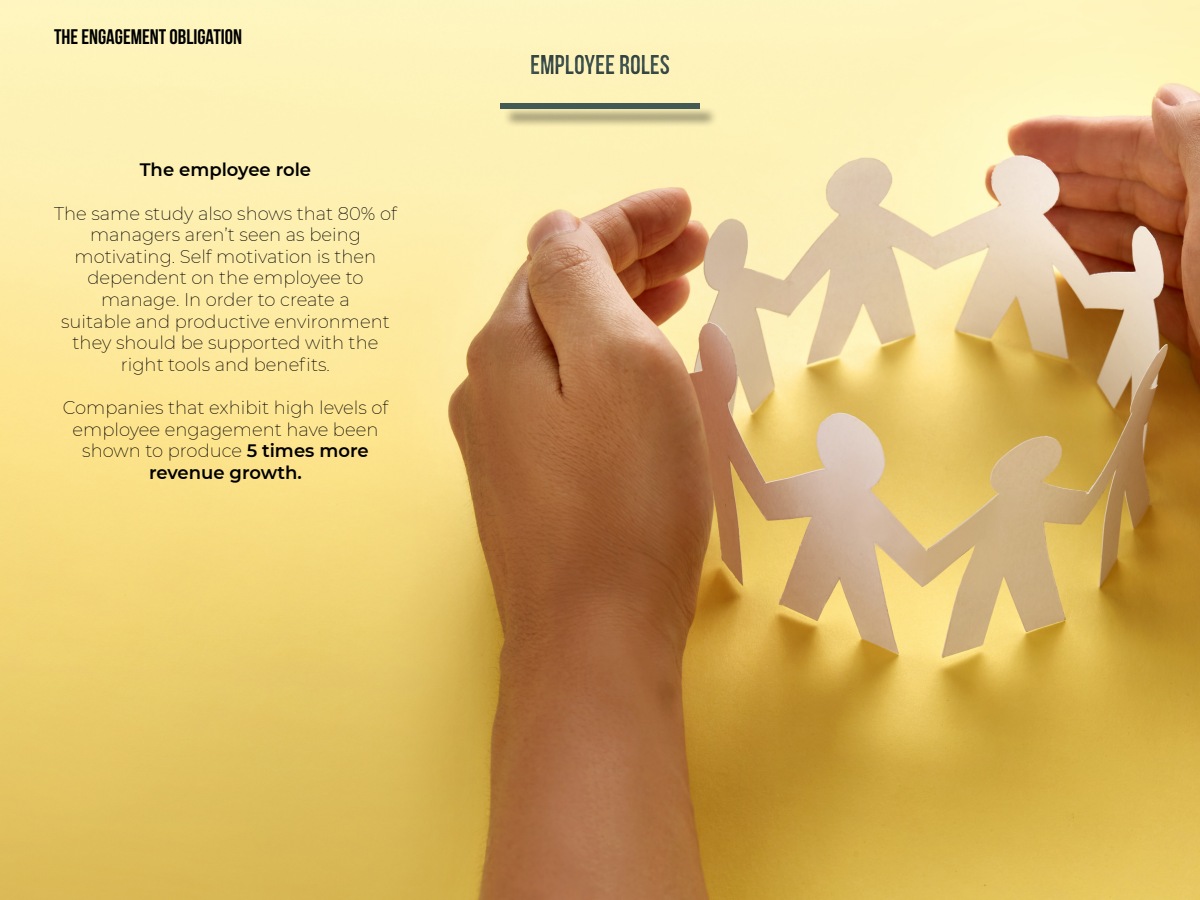
<style>
.page{position:relative;width:1200px;height:900px;background:#fff}
.page>*{position:absolute;margin:0;border:0;box-sizing:border-box;transform-origin:0 0}
.t1{font:700 27px "Bebas Neue";color:#435955}
.t2{font:700 21px "Bebas Neue";color:#000}
.t3{font:200 18px/21.6px "Montserrat";color:#000;text-align:center}
.t4{font:600 18px "Montserrat";color:#000}
.s1{font-weight:600}
</style>
<div class="page">
<img style="left:0;top:0;width:1200px;height:900px">
<div style="left:503px;top:106px;width:215px;height:22px;background:#000;opacity:.5"></div>
<div style="left:500px;top:104px;width:200px;height:6px;background:#435955"></div>
<div style="left:515px;top:50px;width:170px;height:37px;background:#000;opacity:.5"></div>
<p class="t2" style="left:54px;top:25px;width:190px">THE ENGAGEMENT OBLIGATION</p>
<p class="t4" style="left:140px;top:157px;width:173px">The employee role</p>
<p class="t3" style="left:54px;top:202px;width:344px">The same study also shows that 80% of managers aren’t seen as being</p>
<p class="t3" style="left:75px;top:245px;width:303px">motivating. Self motivation is then</p>
<p class="t3" style="left:88px;top:267px;width:277px">dependent on the employee to</p>
<p class="t3" style="left:101px;top:288px;width:250px">manage. In order to create a</p>
<p class="t3" style="left:61px;top:310px;width:330px">suitable and productive environment they should be supported with the right tools and benefits.</p>
<p class="t3" style="left:63px;top:396px;width:327px">Companies that exhibit high levels of employee engagement have been shown to produce <span class="s1">5 times more</span></p>
<p class="t4" style="left:149px;top:460px;width:154px">revenue growth.</p>
<h1 class="t1" style="left:530px;top:50px;width:141px">EMPLOYEE ROLES</h1>
</div>
